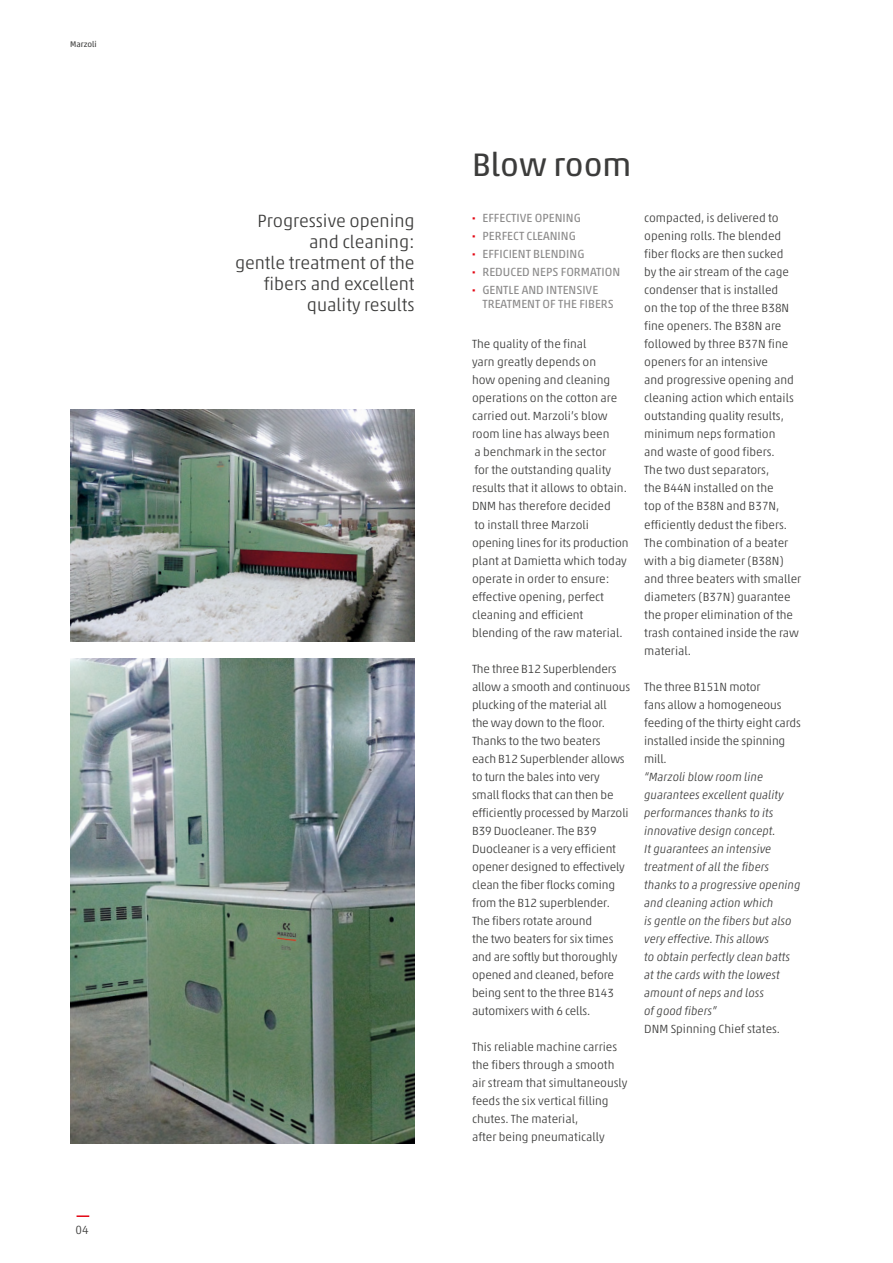
<style>
.page{position:relative;width:893px;height:1263px;background:#fff}
.page>*{position:absolute;margin:0;border:0;box-sizing:border-box;transform-origin:0 0}
.t1{font:33px "Akko W1 G";color:#3c3c3b}
.t2{font:300 18px/21px "Akko W1 G";color:#3c3c3b;text-align:right}
.t3{font:300 12px/18px "Akko W1 G";color:#3c3c3b}
.t4{font:italic 300 12px/18px "Akko W1 G";color:#3c3c3b}
.t5{font:12px/18px "Akko W1 G";color:#8b8a8a}
.t6{font:8.25px "Akko W1 G";color:#3c3c3b}
.s1{font-weight:700;color:#e30613}
</style>
<div class="page">
<svg style="left:77px;top:1215px;width:12px;height:2px"></svg>
<img style="left:70px;top:658px;width:345px;height:485px">
<img style="left:70px;top:409px;width:345px;height:233px">
<p class="t6" style="left:70px;top:39px;width:28px">Marzoli</p>
<p class="t3" style="left:75px;top:1220px;width:15px">04</p>
<h2 class="t2" style="left:235px;top:209px;width:181px">Progressive opening and cleaning:<br>gentle treatment of the fibers and excellent quality results</h2>
<h1 class="t1" style="left:472px;top:140px;width:161px">Blow room</h1>
<p class="t5" style="left:472px;top:208px;width:150px"><span class="s1">·</span> EFFECTIVE OPENING<br><span class="s1">·</span> PERFECT CLEANING<br><span class="s1">·</span> EFFICIENT BLENDING<br><span class="s1">·</span> REDUCED NEPS FORMATION <span class="s1">·</span> GENTLE AND INTENSIVE</p>
<p class="t5" style="left:482px;top:294px;width:133px">TREATMENT OF THE FIBERS</p>
<p class="t3" style="left:472px;top:335px;width:158px">The quality of the final<br>yarn greatly depends on<br>how opening and cleaning operations on the cotton are carried out. Marzoli’s blow room line has always been<br>a benchmark in the sector<br>for the outstanding quality results that it allows to obtain.<br>DNM has therefore decided<br>to install three Marzoli opening lines for its production plant at Damietta which today operate in order to ensure: effective opening, perfect cleaning and efficient blending of the raw material.</p>
<p class="t3" style="left:472px;top:659px;width:160px">The three B12 Superblenders allow a smooth and continuous plucking of the material all<br>the way down to the floor.<br>Thanks to the two beaters<br>each B12 Superblender allows to turn the bales into very<br>small flocks that can then be efficiently processed by Marzoli<br>B39 Duocleaner. The B39<br>Duocleaner is a very efficient opener designed to effectively clean the fiber flocks coming from the B12 superblender.<br>The fibers rotate around<br>the two beaters for six times and are softly but thoroughly opened and cleaned, before being sent to the three B143 automixers with 6 cells.</p>
<p class="t3" style="left:472px;top:1037px;width:157px">This reliable machine carries the fibers through a smooth air stream that simultaneously feeds the six vertical filling chutes. The material,<br>after being pneumatically</p>
<p class="t3" style="left:644px;top:209px;width:159px">compacted, is delivered to opening rolls. The blended fiber flocks are then sucked<br>by the air stream of the cage condenser that is installed<br>on the top of the three B38N fine openers. The B38N are followed by three B37N fine openers for an intensive<br>and progressive opening and cleaning action which entails outstanding quality results, minimum neps formation<br>and waste of good fibers.<br>The two dust separators,<br>the B44N installed on the<br>top of the B38N and B37N, efficiently dedust the fibers.<br>The combination of a beater with a big diameter (B38N) and three beaters with smaller diameters (B37N) guarantee the proper elimination of the trash contained inside the raw material.</p>
<p class="t3" style="left:644px;top:677px;width:158px">The three B151N motor<br>fans allow a homogeneous feeding of the thirty eight cards installed inside the spinning mill.</p>
<p class="t4" style="left:644px;top:767px;width:158px">“Marzoli blow room line guarantees excellent quality performances thanks to its innovative design concept.<br>It guarantees an intensive treatment of all the fibers thanks to a progressive opening and cleaning action which<br>is gentle on the fibers but also very effective. This allows<br>to obtain perfectly clean batts at the cards with the lowest amount of neps and loss<br>of good fibers”</p>
<p class="t3" style="left:644px;top:1019px;width:137px">DNM Spinning Chief states.</p>
</div>
